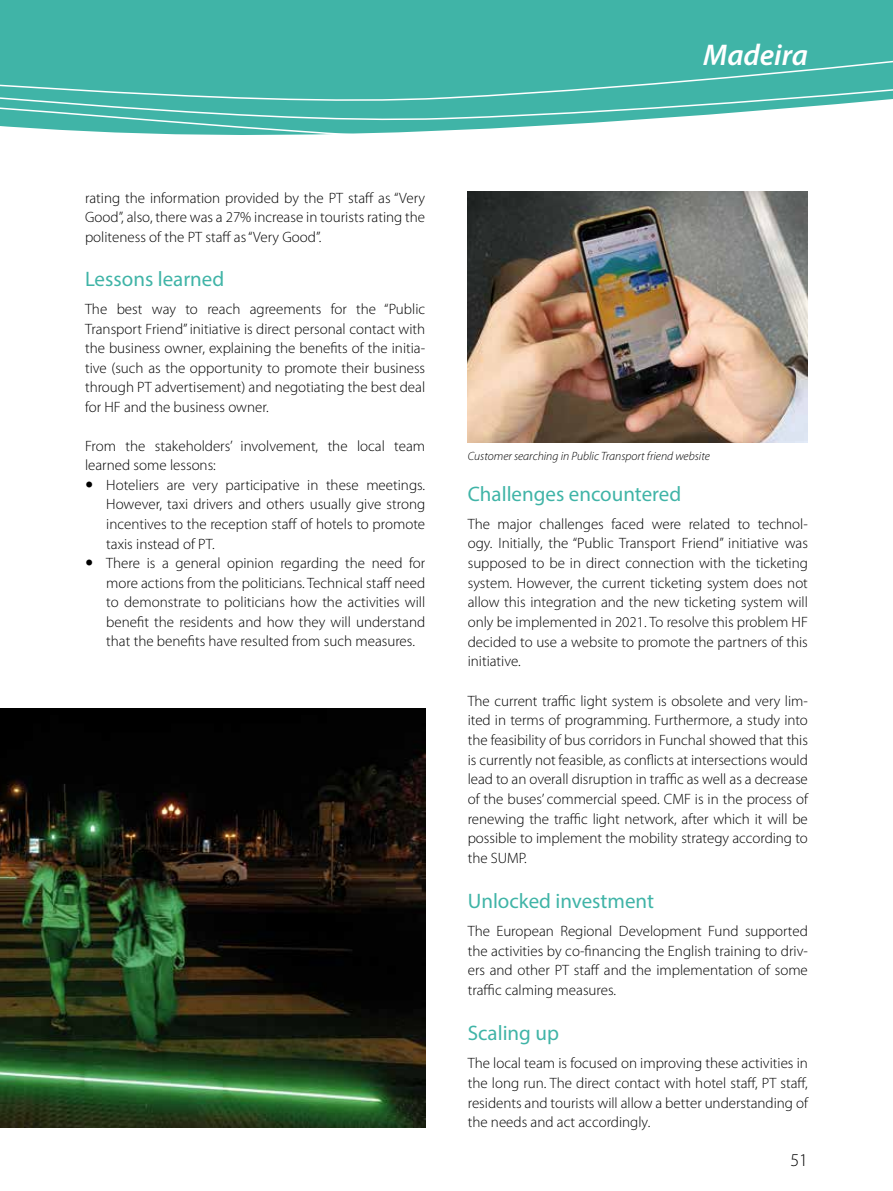
<style>
.page{position:relative;width:893px;height:1191px;background:#fff}
.page>*{position:absolute;margin:0;border:0;box-sizing:border-box;transform-origin:0 0}
.t1{font:italic 600 30px "Myriad Pro";color:#fff}
.t2{font:21px "Myriad Pro";color:#40b4a7}
.t3{font:300 18px "Myriad Pro";color:#000}
.t4{font:300 15px/19.6px "Myriad Pro";color:#000;text-align:justify}
.t5{font:italic 300 12px "Myriad Pro";color:#000}
</style>
<div class="page">
<div style="left:0;top:0;width:893px;height:59px;background:#40b4a7"></div>
<svg style="left:0;top:59px;width:893px;height:76px"></svg>
<img style="left:468px;top:191px;width:340px;height:251px">
<img style="left:0;top:708px;width:425px;height:419px">
<h1 class="t1" style="left:703px;top:39px;width:106px">Madeira</h1>
<p class="t4" style="left:85px;top:188px;width:342px">rating the information provided by the PT staff as “Very Good”, also, there was a 27% increase in tourists rating the politeness of the PT staff as “Very Good”.</p>
<h2 class="t2" style="left:85px;top:266px;width:141px">Lessons learned</h2>
<p class="t4" style="left:85px;top:300px;width:342px">The best way to reach agreements for the “Public Transport Friend” initiative is direct personal contact with the business owner, explaining the benefits of the initia&shy;tive (such as the opportunity to promote their business through PT advertisement) and negotiating the best deal for HF and the business owner.</p>
<p class="t4" style="left:85px;top:436px;width:342px">From the stakeholders’ involvement, the local team learned some lessons:</p>
<p class="t4" style="left:106px;top:475px;width:320px;text-align:left">Hoteliers are very participative in these meetings.<br>However, taxi drivers and others usually give strong incentives to the reception staff of hotels to promote taxis instead of PT.<br>There is a general opinion regarding the need for more actions from the politicians. Technical staff need to demonstrate to politicians how the activities will benefit the residents and how they will understand that the benefits have resulted from such measures.</p>
<h2 class="t2" style="left:468px;top:480px;width:215px">Challenges encountered</h2>
<p class="t5" style="left:468px;top:449px;width:244px">Customer searching in Public Transport friend website</p>
<p class="t4" style="left:468px;top:514px;width:342px">The major challenges faced were related to technol&shy;ogy. Initially, the “Public Transport Friend” initiative was supposed to be in direct connection with the ticketing system. However, the current ticketing system does not allow this integration and the new ticketing system will only be implemented in 2021. To resolve this problem HF decided to use a website to promote the partners of this initiative.</p>
<p class="t4" style="left:468px;top:691px;width:342px">The current traffic light system is obsolete and very lim&shy;ited in terms of programming. Furthermore, a study into the feasibility of bus corridors in Funchal showed that this is currently not feasible, as conflicts at intersections would lead to an overall disruption in traffic as well as a decrease of the buses’ commercial speed. CMF is in the process of renewing the traffic light network, after which it will be possible to implement the mobility strategy according to the SUMP.</p>
<h2 class="t2" style="left:468px;top:888px;width:188px">Unlocked investment</h2>
<p class="t4" style="left:468px;top:921px;width:342px">The European Regional Development Fund supported the activities by co-financing the English training to driv&shy;ers and other PT staff and the implementation of some traffic calming measures.</p>
<h2 class="t2" style="left:468px;top:1020px;width:93px">Scaling up</h2>
<p class="t4" style="left:468px;top:1053px;width:342px">The local team is focused on improving these activities in the long run. The direct contact with hotel staff, PT staff, residents and tourists will allow a better understanding of the needs and act accordingly.</p>
<p class="t3" style="left:790px;top:1150px;width:19px">51</p>
</div>
